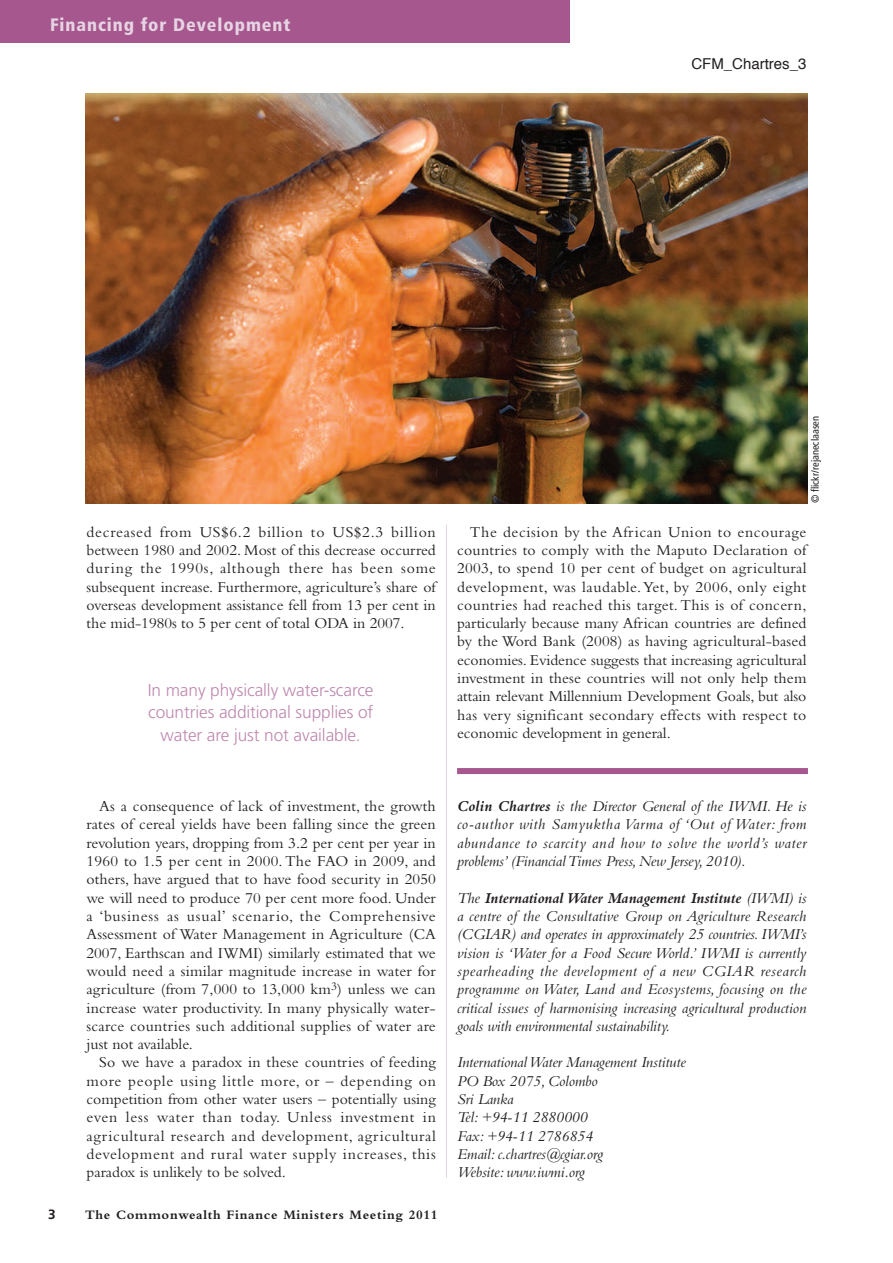
<style>
.page{position:relative;width:893px;height:1263px;background:#fff}
.page>*{position:absolute;margin:0;border:0;box-sizing:border-box;transform-origin:0 0}
.t1{font:900 condensed 18px "Frutiger";letter-spacing:.05em;color:#e7d4e3}
.t2{font:300 17.25px/22.5px "Frutiger";letter-spacing:-.005em;color:#be88af;text-align:center}
.t3{font:15.75px/18.3px "Bembo";color:#231f20;text-align:justify}
.t4{font:italic 15.75px/18.3px "Bembo";letter-spacing:-.01em;color:#231f20;text-align:justify}
.t5{font:15px "Helvetica";color:#231f20}
.t6{font:700 13.5px "Bembo";letter-spacing:.05em;color:#231f20}
.t7{font:700 13.5px "Frutiger";color:#231f20}
.t8{font:condensed 10.5px "Frutiger";color:#231f20}
.s1{font-weight:700}
</style>
<div class="page">
<hr style="left:446px;top:524px;width:1px;height:654px;background:#e7d4e3">
<div style="left:0;top:0;width:570px;height:43px;background:#a5578e"></div>
<div style="left:457px;top:768px;width:351px;height:6px;background:#a5578e"></div>
<img style="left:85px;top:94px;width:723px;height:409px">
<p class="t1" style="left:50px;top:18px;width:242px">Financing for Development</p>
<p class="t5" style="left:691px;top:57px;width:116px">CFM_Chartres_3</p>
<p class="t3" style="left:87px;top:524px;width:351px">decreased from US$6.2 billion to US$2.3 billion between 1980 and 2002. Most of this decrease occurred during the 1990s, although there has been some subsequent increase. Furthermore, agriculture’s share of overseas development assistance fell from 13 per cent in the mid-1980s to 5 per cent of total ODA in 2007.</p>
<p class="t2" style="left:148px;top:680px;width:227px">In many physically water-scarce countries additional supplies of water are just not available.</p>
<p class="t8" style="left:811px;top:503px;width:89px;rotate:-90deg">© flickr/rejaneclaasen</p>
<p class="t3" style="left:457px;top:524px;width:351px;text-indent:13px">The decision by the African Union to encourage countries to comply with the Maputo Declaration of 2003, to spend 10 per cent of budget on agricultural development, was laudable.Yet, by 2006, only eight countries had reached this target.This is of concern, particularly because many African countries are defined by the Word Bank (2008) as having agricultural-based economies. Evidence suggests that increasing agricultural investment in these countries will not only help them attain relevant Millennium Development Goals, but also has very significant secondary effects with respect to economic development in general.</p>
<p class="t3" style="left:87px;top:799px;width:351px;text-indent:13px">As a consequence of lack of investment, the growth rates of cereal yields have been falling since the green revolution years, dropping from 3.2 per cent per year in 1960 to 1.5 per cent in 2000.The FAO in 2009, and others, have argued that to have food security in 2050 we will need to produce 70 per cent more food. Under a ‘business as usual’ scenario, the Comprehensive Assessment of Water Management in Agriculture (CA 2007, Earthscan and IWMI) similarly estimated that we would need a similar magnitude increase in water for agriculture (from 7,000 to 13,000 km<sup>3</sup>) unless we can increase water productivity. In many physically water&shy;scarce countries such additional supplies of water are just not available.</p>
<p class="t3" style="left:87px;top:1055px;width:351px;text-indent:13px">So we have a paradox in these countries of feeding more people using little more, or – depending on competition from other water users – potentially using even less water than today. Unless investment in agricultural research and development, agricultural development and rural water supply increases, this paradox is unlikely to be solved.</p>
<p class="t7" style="left:48px;top:1209px;width:9px">3</p>
<p class="t6" style="left:85px;top:1210px;width:354px">The Commonwealth Finance Ministers Meeting 2011</p>
<p class="t4" style="left:457px;top:799px;width:351px"><span class="s1">Colin Chartres</span> is the Director General of the IWMI. He is co-author with Samyuktha Varma of ‘Out of Water: from abundance to scarcity and how to solve the world’s water problems’ (FinancialTimes Press, New Jersey, 2010).</p>
<p class="t4" style="left:457px;top:890px;width:351px">The <span class="s1">International Water Management Institute</span> (IWMI) is a centre of the Consultative Group on Agriculture Research (CGIAR) and operates in approximately 25 countries. IWMI’s vision is ‘Water for a Food Secure World.’ IWMI is currently spearheading the development of a new CGIAR research programme on Water, Land and Ecosystems, focusing on the critical issues of harmonising increasing agricultural production goals with environmental sustainability.</p>
<p class="t4" style="left:457px;top:1055px;width:230px;text-align:left">InternationalWater Management Institute<br>PO Box 2075, Colombo<br>Sri Lanka<br>Tel: +94-11 2880000<br>Fax: +94-11 2786854<br>Email: c.chartres@cgiar.org<br>Website: www.iwmi.org</p>
</div>
